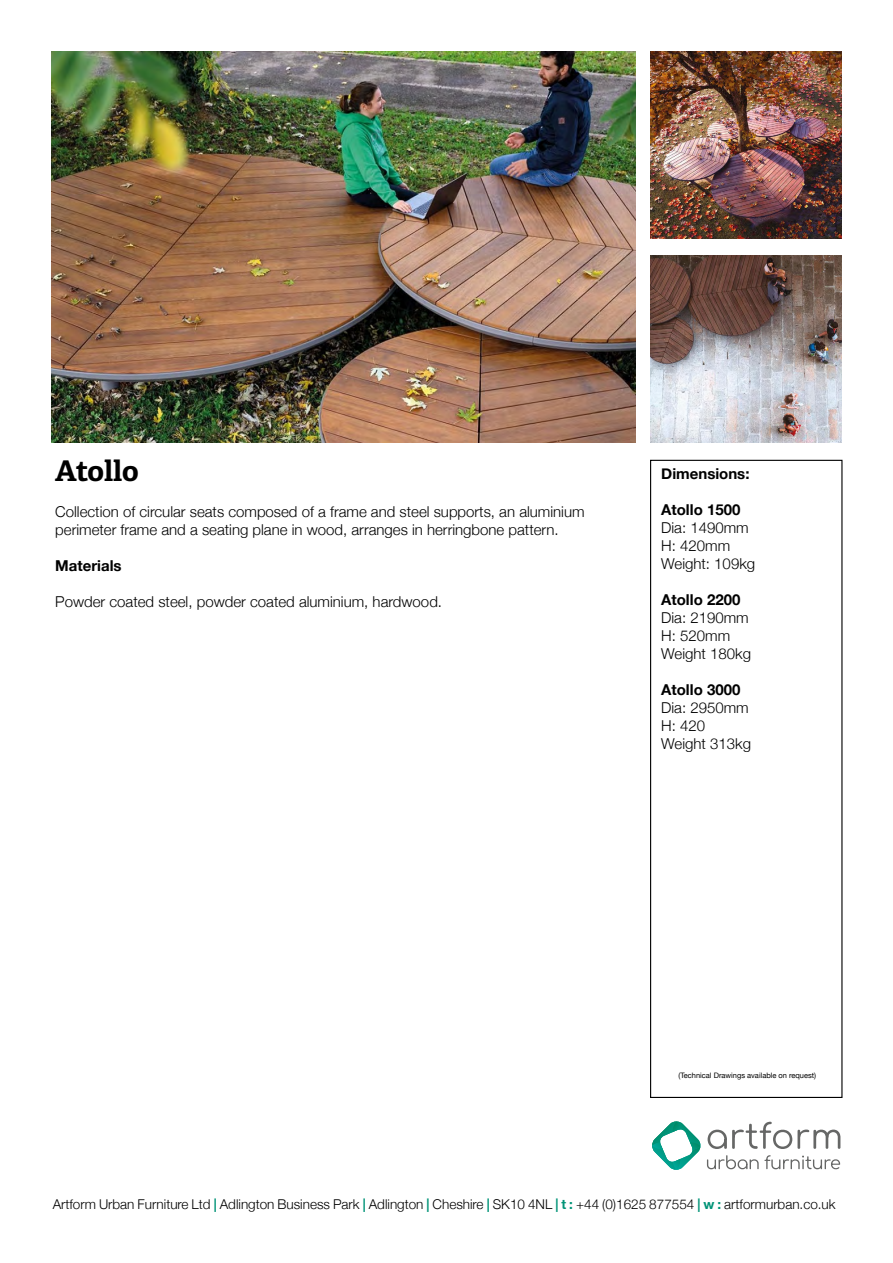
<style>
.page{position:relative;width:893px;height:1263px;background:#fff}
.page>*{position:absolute;margin:0;border:0;box-sizing:border-box;transform-origin:0 0}
.t1{font:700 28.5px "Adelle";letter-spacing:-.005em;color:#000}
.t2{font:300 15px/18px "Helvetica Neue";color:#000}
.t3{font:700 15px "Helvetica Neue";color:#000}
.t4{font:300 13.5px "Helvetica Neue";color:#000}
.t5{font:7.5px "Helvetica Neue";color:#000}
.s1{font-weight:700;color:#009377}
</style>
<div class="page">
<img style="left:51px;top:51px;width:585px;height:391px">
<img style="left:651px;top:51px;width:191px;height:187px">
<img style="left:651px;top:255px;width:191px;height:187px">
<div style="left:650px;top:460px;width:192px;height:638px;border:1px solid #000"></div>
<svg style="left:652px;top:1121px;width:49px;height:49px"></svg>
<svg style="left:708px;top:1122px;width:132px;height:27px"></svg>
<svg style="left:707px;top:1155px;width:133px;height:14px"></svg>
<h1 class="t1" style="left:55px;top:453px;width:85px">Atollo</h1>
<p class="t2" style="left:55px;top:503px;width:531px">Collection of circular seats composed of a frame and steel supports, an aluminium perimeter frame and a seating plane in wood, arranges in herringbone pattern.</p>
<p class="t3" style="left:55px;top:557px;width:68px">Materials</p>
<p class="t2" style="left:55px;top:593px;width:388px">Powder coated steel, powder coated aluminium, hardwood.</p>
<p class="t3" style="left:661px;top:465px;width:90px">Dimensions:</p>
<p class="t3" style="left:661px;top:501px;width:81px">Atollo 1500</p>
<p class="t2" style="left:661px;top:518px;width:95px">Dia: 1490mm<br>H: 420mm<br>Weight: 109kg</p>
<p class="t3" style="left:661px;top:591px;width:81px">Atollo 2200</p>
<p class="t2" style="left:661px;top:608px;width:91px">Dia: 2190mm<br>H: 520mm<br>Weight 180kg</p>
<p class="t3" style="left:661px;top:681px;width:81px">Atollo 3000</p>
<p class="t2" style="left:661px;top:698px;width:91px">Dia: 2950mm<br>H: 420<br>Weight 313kg</p>
<p class="t5" style="left:678px;top:1071px;width:139px">(Technical Drawings available on request)</p>
<p class="t4" style="left:53px;top:1195px;width:784px">Artform Urban Furniture Ltd <span class="s1">|</span> Adlington Business Park <span class="s1">|</span> Adlington <span class="s1">|</span> Cheshire <span class="s1">|</span> SK10 4NL <span class="s1">| t :</span> +44 (0)1625 877554 <span class="s1">| w :</span> artformurban.co.uk</p>
</div>
